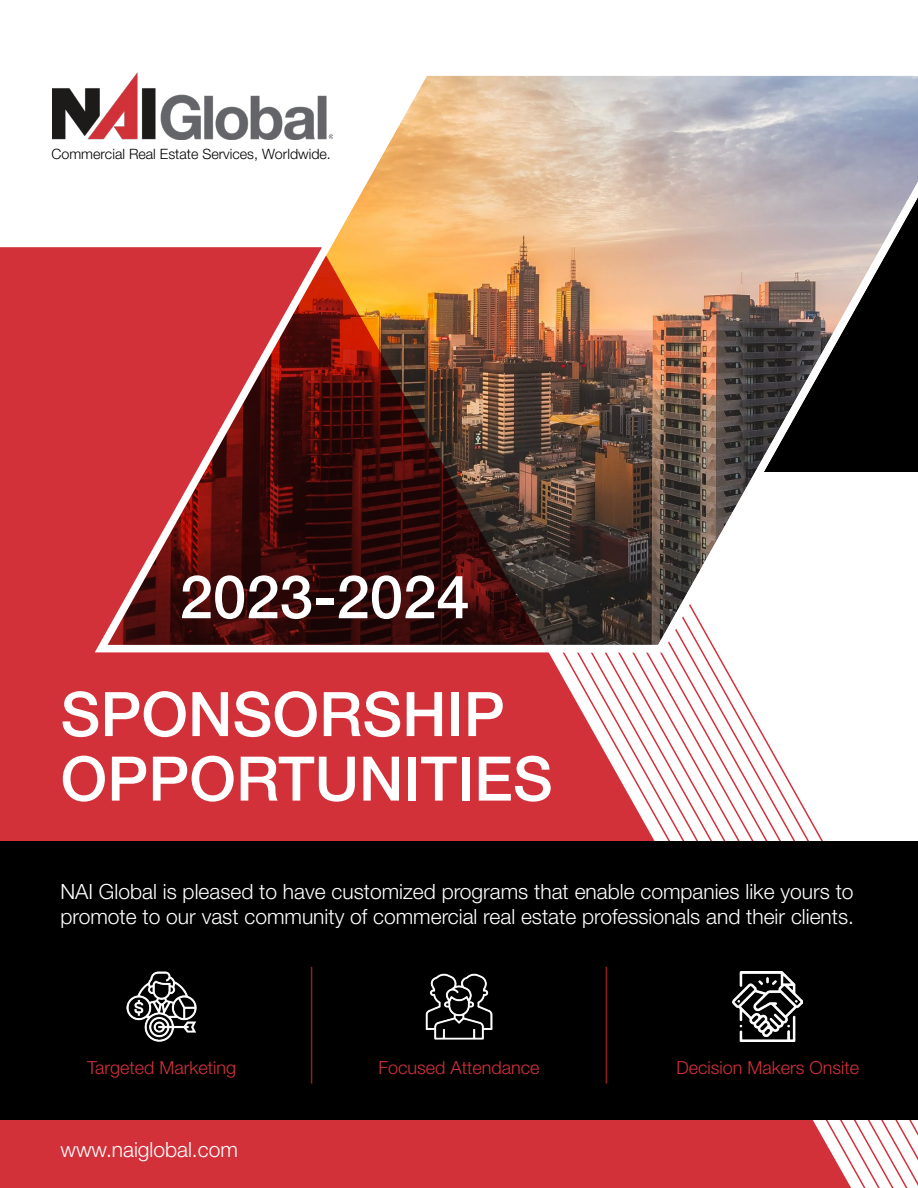
<style>
.page{position:relative;width:918px;height:1188px;background:#fff}
.page>*{position:absolute;margin:0;border:0;box-sizing:border-box;transform-origin:0 0}
.t1{font:500 61.5px/64.5px "Helvetica Neue LT Std";color:#fff}
.t2{font:500 60px "Helvetica Neue LT Std";color:#fff}
.t3{font:300 21px/25.2px "Helvetica Neue LT Std";color:#fff}
.t4{font:300 18px "Helvetica Neue LT Std";color:#d3313a}
.t5{font:14.25px "Helvetica Neue LT 45 Lt";color:#000}
</style>
<div class="page">
<svg style="left:0;top:247px;width:763px;height:594px;background:#d94f57"></svg>
<svg style="left:0;top:1120px;width:910px;height:68px;background:#d64048"></svg>
<img style="left:88px;top:75px;width:830px;height:581px">
<div style="left:0;top:841px;width:918px;height:279px;background:#000"></div>
<img style="left:126px;top:971px;width:71px;height:71px">
<img style="left:425px;top:973px;width:68px;height:67px">
<img style="left:733px;top:972px;width:70px;height:70px">
<hr style="left:311px;top:967px;width:1px;height:117px;background:#931e1e">
<hr style="left:606px;top:967px;width:1px;height:117px;background:#931e1e">
<img style="left:53px;top:72px;width:280px;height:68px">
<p class="t5" style="left:51px;top:145px;width:281px">Commercial Real Estate Services, Worldwide.</p>
<h2 class="t2" style="left:180px;top:561px;width:292px">2023-2024</h2>
<h1 class="t1" style="left:60px;top:681px;width:494px">SPONSORSHIP<br>OPPORTUNITIES</h1>
<p class="t3" style="left:60px;top:878px;width:795px">NAI Global is pleased to have customized programs that enable companies like yours to promote to our vast community of commercial real estate professionals and their clients.</p>
<p class="t4" style="left:87px;top:1056px;width:151px">Targeted Marketing</p>
<p class="t4" style="left:378px;top:1056px;width:163px">Focused Attendance</p>
<p class="t4" style="left:677px;top:1056px;width:184px">Decision Makers Onsite</p>
<p class="t3" style="left:60px;top:1137px;width:179px">www.naiglobal.com</p>
</div>
